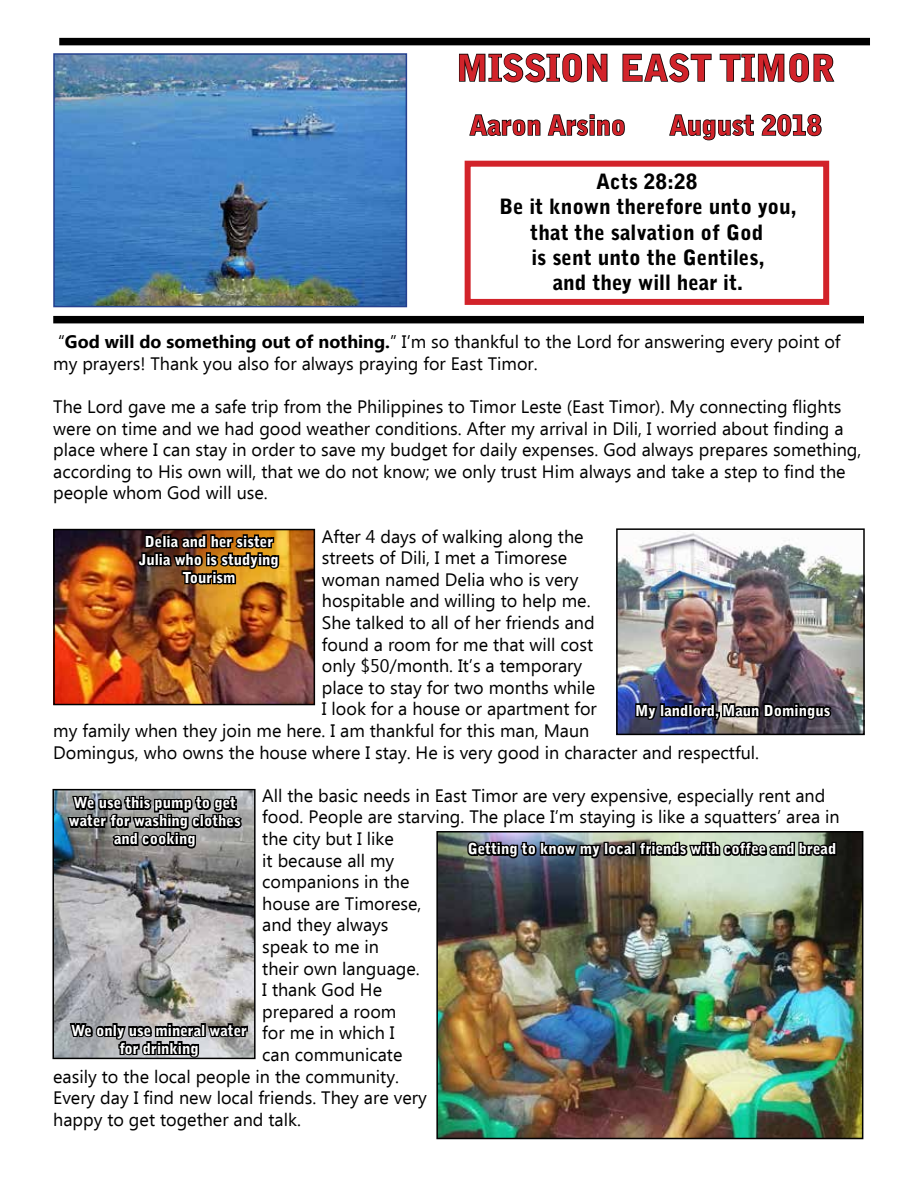
<style>
.page{position:relative;width:918px;height:1188px;background:#fff}
.page>*{position:absolute;margin:0;border:0;box-sizing:border-box;transform-origin:0 0}
.t1{font:900 36px "Bell Gothic Std";color:#d2232a}
.t2{font:900 27px "Bell Gothic Std";color:#d2232a}
.t3{font:900 21px/25.2px "Bell Gothic Std";color:#000;text-align:center}
.t4{font:18px/21.6px "Ebrima";color:#000}
.t5{font:900 15px/18px "Bell Gothic Std";color:#fff;text-align:center}
.s1{font-weight:700}
</style>
<div class="page">
<svg style="left:459px;top:53px;width:149px;height:30px"></svg>
<svg style="left:622px;top:53px;width:90px;height:30px"></svg>
<svg style="left:719px;top:53px;width:116px;height:30px"></svg>
<svg style="left:469px;top:114px;width:72px;height:22px"></svg>
<svg style="left:547px;top:114px;width:78px;height:22px"></svg>
<svg style="left:669px;top:114px;width:153px;height:27px"></svg>
<img style="left:56px;top:56px;width:348px;height:248px">
<div style="left:53px;top:53px;width:354px;height:254px;border:2px solid #25408f"></div>
<div style="left:465px;top:161px;width:364px;height:144px;border:6px solid #d2232a"></div>
<div style="left:53px;top:316px;width:811px;height:7px;background:#000"></div>
<img style="left:56px;top:532px;width:256px;height:170px">
<div style="left:53px;top:529px;width:262px;height:176px;border:2px solid #000"></div>
<img style="left:619px;top:533px;width:243px;height:199px">
<div style="left:616px;top:528px;width:249px;height:207px;border:2px solid #000"></div>
<img style="left:439px;top:834px;width:421px;height:302px">
<div style="left:436px;top:831px;width:427px;height:308px;border:2px solid #000"></div>
<img style="left:55px;top:792px;width:198px;height:264px">
<div style="left:52px;top:789px;width:204px;height:270px;border:2px solid #000"></div>
<img style="left:136px;top:532px;width:145px;height:69px">
<img style="left:634px;top:682px;width:200px;height:54px">
<svg style="left:65px;top:788px;width:179px;height:64px;background:#5b5d5d"></svg>
<svg style="left:68px;top:997px;width:181px;height:63px;background:#818181"></svg>
<img style="left:465px;top:831px;width:373px;height:64px">
<div style="left:59px;top:38px;width:811px;height:7px;background:#000"></div>
<h1 class="t1" style="left:456px;top:47px;width:380px">MISSION EAST TIMOR</h1>
<h2 class="t2" style="left:470px;top:109px;width:158px">Aaron Arsino</h2>
<h2 class="t2" style="left:669px;top:109px;width:154px">August 2018</h2>
<p class="t3" style="left:499px;top:169px;width:299px">Acts 28:28<br>Be it known therefore unto you, that the salvation of God<br>is sent unto the Gentiles,<br>and they will hear it.</p>
<p class="t4" style="left:53px;top:332px;width:789px">“<span class="s1">God will do something out of nothing.</span>” I’m so thankful to the Lord for answering every point of my prayers! Thank you also for always praying for East Timor.</p>
<p class="t4" style="left:53px;top:397px;width:810px">The Lord gave me a safe trip from the Philippines to Timor Leste (East Timor). My connecting flights were on time and we had good weather conditions. After my arrival in Dili, I worried about finding a place where I can stay in order to save my budget for daily expenses. God always prepares something, according to His own will, that we do not know; we only trust Him always and take a step to find the people whom God will use.</p>
<p class="t4" style="left:322px;top:527px;width:263px">After 4 days of walking along the</p>
<p class="t4" style="left:322px;top:548px;width:247px">streets of Dili, I met a Timorese</p>
<p class="t4" style="left:322px;top:570px;width:258px">woman named Delia who is very</p>
<p class="t4" style="left:322px;top:591px;width:270px">hospitable and willing to help me.</p>
<p class="t4" style="left:322px;top:613px;width:274px">She talked to all of her friends and</p>
<p class="t4" style="left:322px;top:635px;width:273px">found a room for me that will cost</p>
<p class="t4" style="left:322px;top:656px;width:262px">only $50/month. It’s a temporary</p>
<p class="t4" style="left:322px;top:678px;width:275px">place to stay for two months while</p>
<p class="t4" style="left:322px;top:699px;width:277px">I look for a house or apartment for</p>
<p class="t4" style="left:53px;top:721px;width:538px">my family when they join me here. I am thankful for this man, Maun</p>
<p class="t4" style="left:53px;top:743px;width:707px">Domingus, who owns the house where I stay. He is very good in character and respectful.</p>
<p class="t4" style="left:262px;top:786px;width:565px">All the basic needs in East Timor are very expensive, especially rent and</p>
<p class="t4" style="left:262px;top:807px;width:579px">food. People are starving. The place I’m staying is like a squatters’ area in</p>
<p class="t4" style="left:262px;top:829px;width:133px">the city but I like</p>
<p class="t4" style="left:262px;top:851px;width:134px">it because all my</p>
<p class="t4" style="left:262px;top:872px;width:149px">companions in the</p>
<p class="t4" style="left:262px;top:894px;width:161px">house are Timorese,</p>
<p class="t4" style="left:262px;top:915px;width:128px">and they always</p>
<p class="t4" style="left:262px;top:937px;width:118px">speak to me in</p>
<p class="t4" style="left:262px;top:959px;width:159px">their own language.</p>
<p class="t4" style="left:262px;top:980px;width:121px">I thank God He</p>
<p class="t4" style="left:262px;top:1002px;width:136px">prepared a room</p>
<p class="t4" style="left:262px;top:1023px;width:134px">for me in which I</p>
<p class="t4" style="left:262px;top:1045px;width:142px">can communicate</p>
<p class="t4" style="left:53px;top:1067px;width:347px">easily to the local people in the community.</p>
<p class="t4" style="left:53px;top:1088px;width:375px">Every day I find new local friends. They are very</p>
<p class="t4" style="left:53px;top:1110px;width:249px">happy to get together and talk.</p>
<p class="t5" style="left:139px;top:533px;width:141px">Delia and her sister<br>Julia who is studying<br>Tourism</p>
<p class="t5" style="left:635px;top:702px;width:197px">My landlord, Maun Domingus</p>
<p class="t5" style="left:69px;top:794px;width:173px">We use this pump to get water for washing clothes and cooking</p>
<p class="t5" style="left:468px;top:840px;width:370px">Getting to know my local friends with coffee and bread</p>
<p class="t5" style="left:71px;top:1021px;width:177px">We only use mineral water for drinking</p>
</div>
